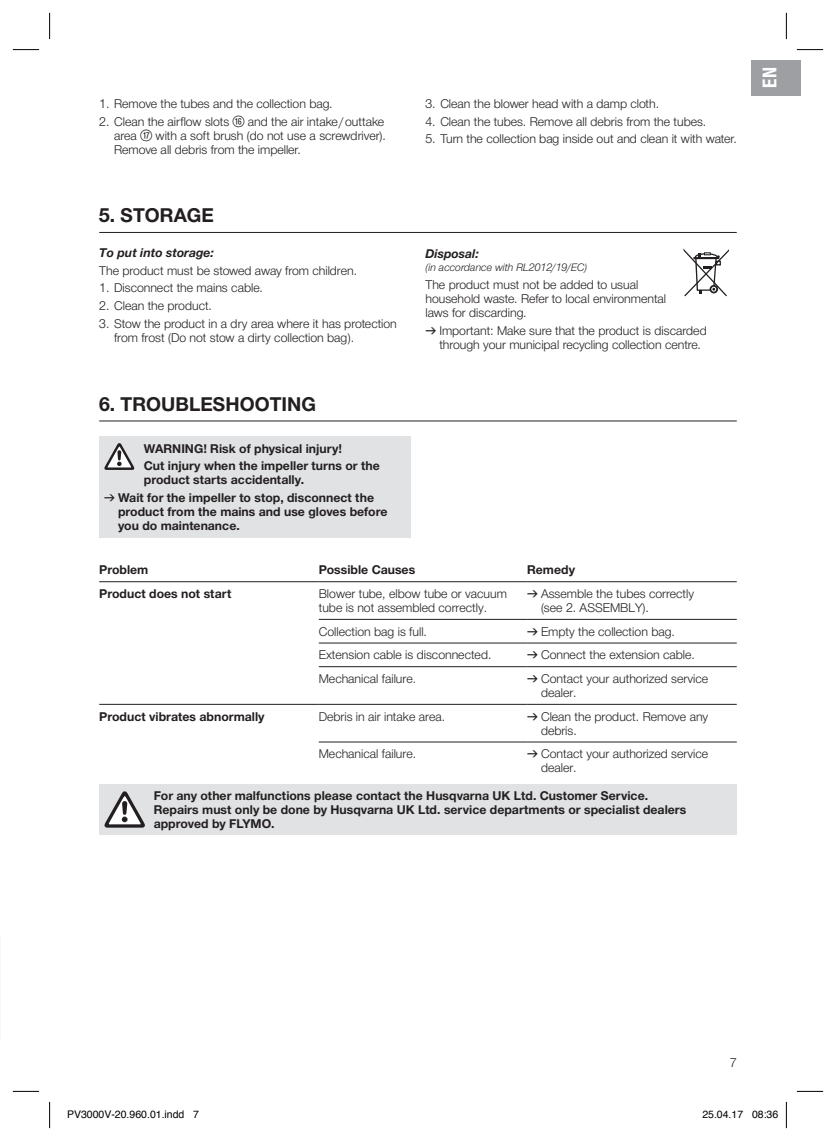
<style>
.page{position:relative;width:836px;height:1141px;background:#fff}
.page>*{position:absolute;margin:0;border:0;box-sizing:border-box;transform-origin:0 0}
.t1{font:700 19.25px "Gardena Sans";color:#231f20}
.t2{font:700 19.25px "Gardena Sans Cond";color:#fff}
.t3{font:12.25px/14px "Gardena Sans";color:#231f20}
.t4{font:700 12.25px/14px "Gardena Sans";color:#231f20}
.t5{font:italic 700 12.25px "Gardena Sans";color:#231f20}
.t6{font:10.5px "Helvetica";color:#000}
.t7{font:italic 10.5px "Gardena Sans";color:#231f20}
.s1{font-family:"Ziffernim Kreisund Quadrat BQ";font-size:15.75px}
.s2{font-family:"Formdruck"}
.s3{font-family:"Formdruck";font-weight:400}
</style>
<div class="page">
<hr style="left:99px;top:232px;width:638px;height:1px;background:#231f20">
<svg style="left:682px;top:248px;width:47px;height:49px"></svg>
<hr style="left:99px;top:421px;width:638px;height:1px;background:#231f20">
<div style="left:99px;top:437px;width:311px;height:101px;background:#e1e2e4"></div>
<svg style="left:104px;top:443px;width:30px;height:27px"></svg>
<hr style="left:99px;top:581px;width:220px;height:1px;background:#231f20">
<hr style="left:319px;top:581px;width:208px;height:1px;background:#231f20">
<hr style="left:527px;top:581px;width:210px;height:1px;background:#231f20">
<hr style="left:319px;top:619px;width:208px;height:1px;background:#231f20">
<hr style="left:527px;top:619px;width:210px;height:1px;background:#231f20">
<hr style="left:319px;top:643px;width:208px;height:1px;background:#231f20">
<hr style="left:527px;top:643px;width:210px;height:1px;background:#231f20">
<hr style="left:319px;top:666px;width:208px;height:1px;background:#231f20">
<hr style="left:527px;top:666px;width:210px;height:1px;background:#231f20">
<hr style="left:99px;top:704px;width:220px;height:1px;background:#231f20">
<hr style="left:319px;top:704px;width:208px;height:1px;background:#231f20">
<hr style="left:527px;top:704px;width:210px;height:1px;background:#231f20">
<hr style="left:319px;top:742px;width:208px;height:1px;background:#231f20">
<hr style="left:527px;top:742px;width:210px;height:1px;background:#231f20">
<div style="left:99px;top:785px;width:638px;height:50px;background:#e1e2e4"></div>
<svg style="left:104px;top:791px;width:41px;height:37px"></svg>
<div style="left:752px;top:60px;width:49px;height:35px;background:#9d9fa2"></div>
<svg style="left:13px;top:49px;width:26px;height:1px"></svg>
<svg style="left:797px;top:49px;width:26px;height:1px"></svg>
<svg style="left:13px;top:1091px;width:26px;height:1px"></svg>
<svg style="left:797px;top:1091px;width:26px;height:1px"></svg>
<svg style="left:49px;top:13px;width:1px;height:26px"></svg>
<svg style="left:49px;top:1102px;width:1px;height:26px"></svg>
<svg style="left:786px;top:13px;width:1px;height:26px"></svg>
<svg style="left:786px;top:1102px;width:1px;height:26px"></svg>
<p class="t3" style="left:99px;top:96px;width:235px">1. Remove the tubes and the collection bag.</p>
<p class="t3" style="left:114px;top:114px;width:273px;text-indent:-15px">2. Clean the airflow slots <span class="s1">(16)</span> and the air intake/outtake area <span class="s1">(17)</span> with a soft brush (do not use a screwdriver).<br>Remove all debris from the impeller.</p>
<h1 class="t1" style="left:99px;top:201px;width:116px">5. STORAGE</h1>
<p class="t5" style="left:99px;top:243px;width:116px">To put into storage:</p>
<p class="t3" style="left:99px;top:263px;width:259px">The product must be stowed away from children.</p>
<p class="t3" style="left:99px;top:280px;width:165px">1. Disconnect the mains cable.</p>
<p class="t3" style="left:99px;top:298px;width:114px">2. Clean the product.</p>
<p class="t3" style="left:114px;top:316px;width:284px;text-indent:-15px">3. Stow the product in a dry area where it has protection from frost (Do not stow a dirty collection bag).</p>
<p class="t3" style="left:425px;top:96px;width:235px">3. Clean the blower head with a damp cloth.</p>
<p class="t3" style="left:425px;top:114px;width:282px">4. Clean the tubes. Remove all debris from the tubes.</p>
<p class="t3" style="left:425px;top:132px;width:313px">5. Turn the collection bag inside out and clean it with water.</p>
<p class="t5" style="left:425px;top:244px;width:55px">Disposal:</p>
<p class="t7" style="left:425px;top:260px;width:163px">(in accordance with RL2012/19/EC)</p>
<p class="t3" style="left:425px;top:277px;width:242px">The product must not be added to usual household waste. Refer to local environmental laws for discarding.</p>
<p class="t3" style="left:439px;top:323px;width:269px;text-indent:-14px"><span class="s2">v</span> Important: Make sure that the product is discarded through your municipal recycling collection centre.</p>
<h1 class="t1" style="left:99px;top:390px;width:218px">6. TROUBLESHOOTING</h1>
<p class="t4" style="left:144px;top:439px;width:237px;line-height:17.7px">WARNING! Risk of physical injury!<br>Cut injury when the impeller turns or the</p>
<p class="t4" style="left:104px;top:471px;width:271px;line-height:17.7px;text-indent:40px">product starts accidentally.<br><span class="s3">v</span> Wait for the impeller to stop, disconnect the</p>
<p class="t4" style="left:118px;top:504px;width:271px">product from the mains and use gloves before you do maintenance.</p>
<p class="t4" style="left:99px;top:562px;width:51px">Problem</p>
<p class="t4" style="left:319px;top:562px;width:98px">Possible Causes</p>
<p class="t4" style="left:527px;top:562px;width:49px">Remedy</p>
<p class="t4" style="left:99px;top:586px;width:134px">Product does not start</p>
<p class="t3" style="left:319px;top:586px;width:190px">Blower tube, elbow tube or vacuum tube is not assembled correctly.</p>
<p class="t3" style="left:541px;top:586px;width:155px;text-indent:-14px"><span class="s2">v</span> Assemble the tubes correctly (see 2. ASSEMBLY).</p>
<p class="t3" style="left:319px;top:624px;width:110px">Collection bag is full.</p>
<p class="t3" style="left:527px;top:624px;width:149px"><span class="s2">v</span> Empty the collection bag.</p>
<p class="t3" style="left:319px;top:647px;width:174px">Extension cable is disconnected.</p>
<p class="t3" style="left:527px;top:647px;width:169px"><span class="s2">v</span> Connect the extension cable.</p>
<p class="t3" style="left:319px;top:671px;width:99px">Mechanical failure.</p>
<p class="t3" style="left:541px;top:671px;width:169px;text-indent:-14px"><span class="s2">v</span> Contact your authorized service dealer.</p>
<p class="t4" style="left:99px;top:708px;width:167px">Product vibrates abnormally</p>
<p class="t3" style="left:319px;top:709px;width:128px">Debris in air intake area.</p>
<p class="t3" style="left:541px;top:709px;width:169px;text-indent:-14px"><span class="s2">v</span> Clean the product. Remove any debris.</p>
<p class="t3" style="left:319px;top:746px;width:99px">Mechanical failure.</p>
<p class="t3" style="left:541px;top:746px;width:169px;text-indent:-14px"><span class="s2">v</span> Contact your authorized service dealer.</p>
<p class="t4" style="left:154px;top:788px;width:534px">For any other malfunctions please contact the Husqvarna UK Ltd. Customer Service.<br>Repairs must only be done by Husqvarna UK Ltd. service departments or specialist dealers approved by FLYMO.</p>
<h1 class="t2" style="left:756px;top:88px;width:22px;rotate:-90deg">EN</h1>
<p class="t3" style="left:730px;top:1055px;width:8px">7</p>
<p class="t6" style="left:67px;top:1106px;width:133px">PV3000V-20.960.01.indd 7</p>
<p class="t6" style="left:702px;top:1106px;width:77px">25.04.17 08:36</p>
</div>
